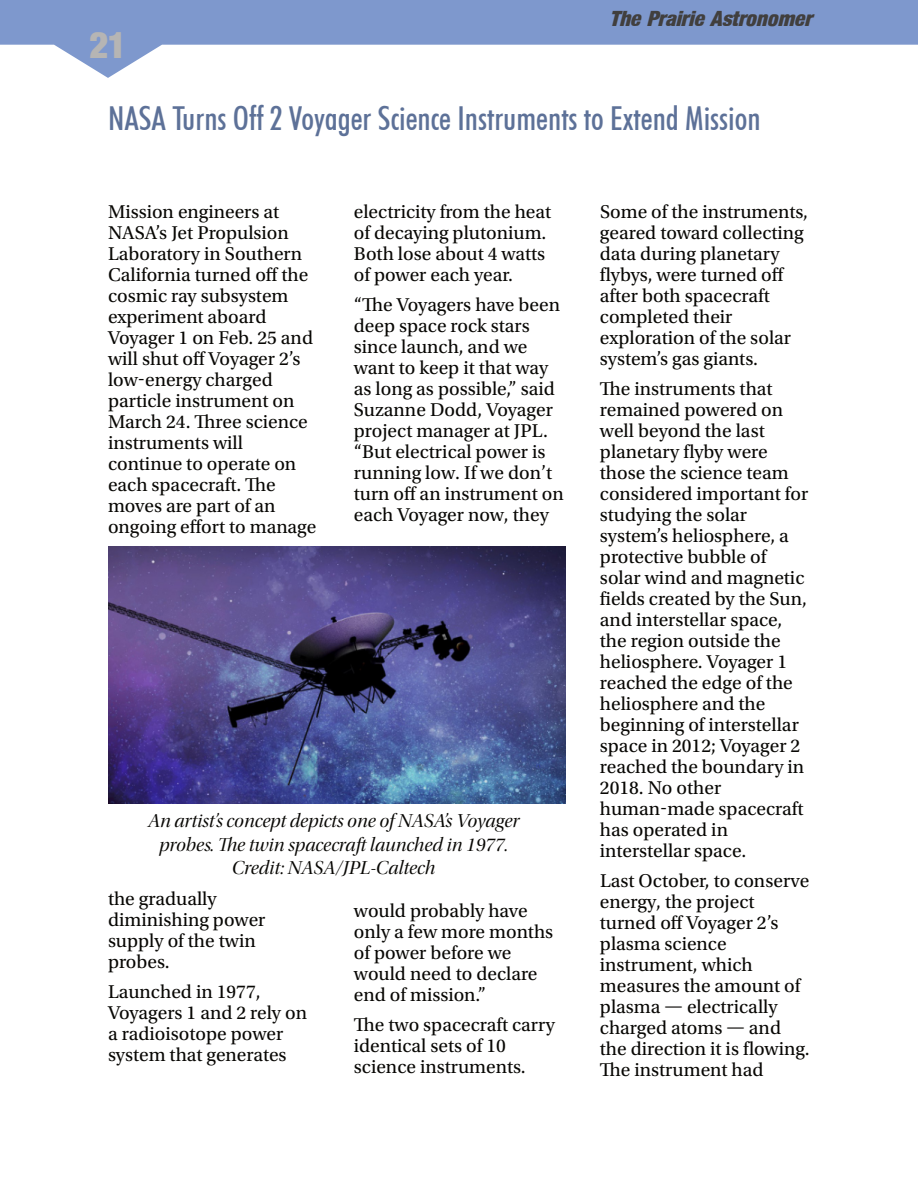
<style>
.page{position:relative;width:918px;height:1188px;background:#fff}
.page>*{position:absolute;margin:0;border:0;box-sizing:border-box;transform-origin:0 0}
.t1{font:36px "Basic Sans Heavy SF Bold";color:#b6b5b4}
.t2{font:500 condensed 33px "Futura BT";color:#5d7198}
.t3{font:italic 21px "Basic Sans Heavy SF Bold";color:#413f3e}
.t4{font:19.5px/21px "Utopia Std";color:#080704}
.t5{font:19.5px/23.4px "Utopia Std Disp It";color:#080704;text-align:center}
</style>
<div class="page">
<svg style="left:0;top:0;width:917px;height:78px;fill:#7e98cd"></svg>
<svg style="left:917px;top:0;width:1px;height:45px"></svg>
<img style="left:108px;top:547px;width:457px;height:257px">
<h1 class="t1" style="left:89px;top:31px;width:39px">21</h1>
<p class="t3" style="left:610px;top:11px;width:204px">The Prairie Astronomer</p>
<h2 class="t2" style="left:108px;top:105px;width:654px">NASA Turns Off 2 Voyager Science Instruments to Extend Mission</h2>
<p class="t4" style="left:108px;top:203px;width:210px">Mission engineers at<br>NASA’s Jet Propulsion<br>Laboratory in Southern<br>California turned off the cosmic ray subsystem experiment aboard<br>Voyager 1 on Feb. 25 and will shut off Voyager 2’s low-energy charged particle instrument on<br>March 24. Three science instruments will continue to operate on each spacecraft. The moves are part of an ongoing effort to manage</p>
<p class="t4" style="left:354px;top:203px;width:199px">electricity from the heat of decaying plutonium.<br>Both lose about 4 watts of power each year.</p>
<p class="t4" style="left:354px;top:296px;width:211px">“The Voyagers have been deep space rock stars since launch, and we want to keep it that way as long as possible,” said<br>Suzanne Dodd, Voyager project manager at JPL. “But electrical power is running low. If we don’t turn off an instrument on each Voyager now, they</p>
<p class="t5" style="left:148px;top:811px;width:373px">An artist’s concept depicts one of NASA’s Voyager probes. The twin spacecraft launched in 1977.<br>Credit: NASA/JPL-Caltech</p>
<p class="t4" style="left:108px;top:890px;width:159px">the gradually diminishing power supply of the twin probes.</p>
<p class="t4" style="left:108px;top:983px;width:201px">Launched in 1977,<br>Voyagers 1 and 2 rely on a radioisotope power system that generates</p>
<p class="t4" style="left:354px;top:902px;width:201px">would probably have only a few more months of power before we would need to declare end of mission.”</p>
<p class="t4" style="left:354px;top:1016px;width:203px">The two spacecraft carry identical sets of 10 science instruments.</p>
<p class="t4" style="left:600px;top:203px;width:210px">Some of the instruments, geared toward collecting data during planetary flybys, were turned off after both spacecraft completed their exploration of the solar system’s gas giants.</p>
<p class="t4" style="left:600px;top:380px;width:210px">The instruments that remained powered on well beyond the last planetary flyby were those the science team considered important for studying the solar system’s heliosphere, a protective bubble of solar wind and magnetic fields created by the Sun, and interstellar space, the region outside the heliosphere. Voyager 1 reached the edge of the heliosphere and the beginning of interstellar space in 2012; Voyager 2 reached the boundary in<br>2018. No other human-made spacecraft has operated in interstellar space.</p>
<p class="t4" style="left:600px;top:872px;width:211px">Last October, to conserve energy, the project turned off Voyager 2’s plasma science instrument, which measures the amount of plasma — electrically charged atoms — and the direction it is flowing.<br>The instrument had</p>
</div>
